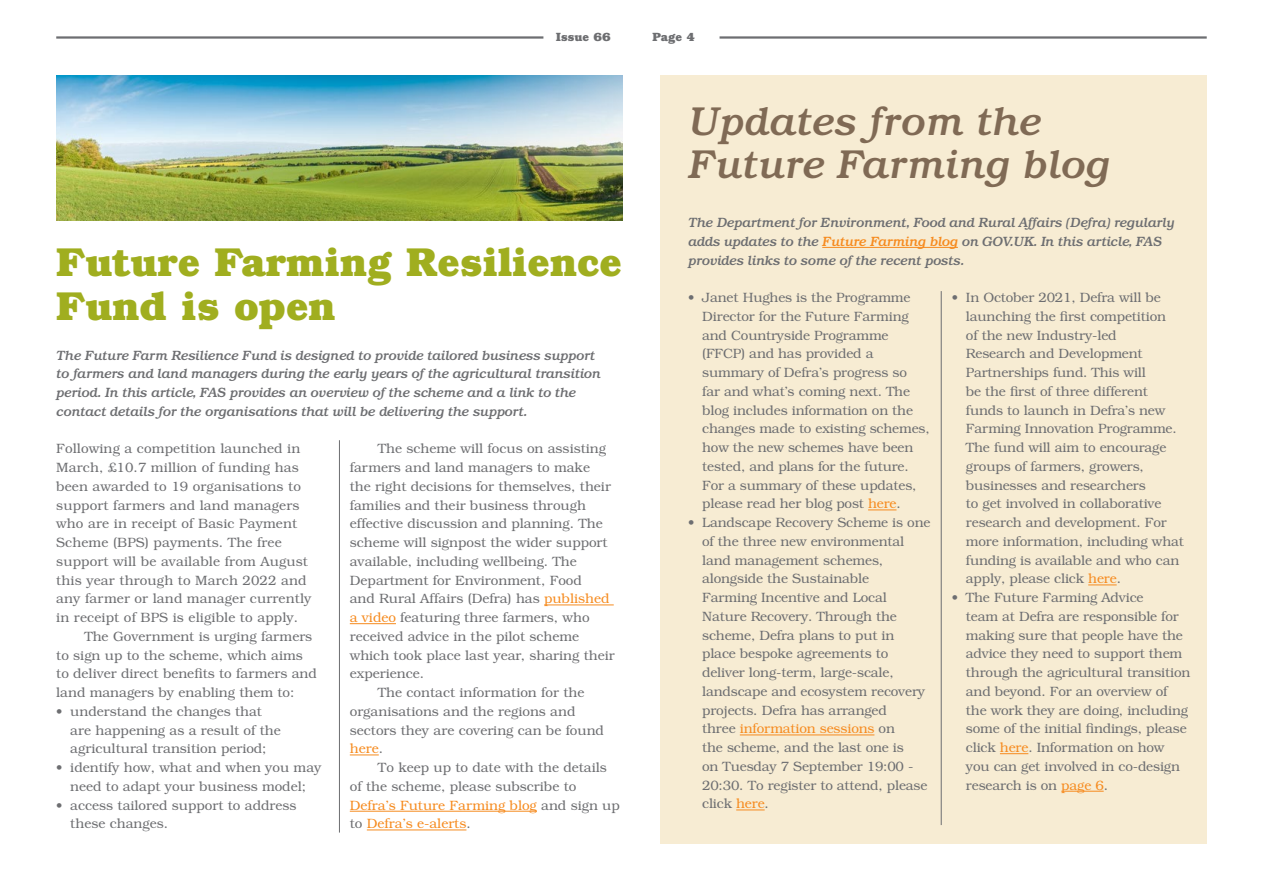
<style>
.page{position:relative;width:1263px;height:893px;background:#fff}
.page>*{position:absolute;margin:0;border:0;box-sizing:border-box;transform-origin:0 0}
.t1{font:700 40.5px/43.5px "Bookman Std";color:#a0ae1f}
.t2{font:italic 500 40.5px/43.5px "Bookman Std";color:#806a55}
.t3{font:300 13.5px/18.8px "Bookman Std";letter-spacing:-.01em;color:#6d6e71}
.t4{font:italic 500 13.5px/18.8px "Bookman Std";letter-spacing:-.02em;color:#6d6e71}
.t5{font:300 13.5px "Bookman Std";letter-spacing:.01em;color:#6d6e71}
.t6{font:300 13.5px "Bookman Std";color:#f68b1f}
.t7{font:700 12px "Bookman Std";color:#6d6e71}
.s1{color:#f68b1f}
.s2{color:#6d6e71}
</style>
<div class="page">
<hr style="left:56px;top:36px;width:487px;height:3px;background:#6d6e71">
<hr style="left:719px;top:36px;width:488px;height:3px;background:#6d6e71">
<div style="left:661px;top:75px;width:546px;height:769px;background:#f7ecd3"></div>
<img style="left:56px;top:75px;width:566px;height:146px">
<hr style="left:544px;top:605px;width:70px;height:1px;background:#f68b1f">
<hr style="left:350px;top:623px;width:46px;height:1px;background:#f68b1f">
<svg style="left:350px;top:755px;width:29px;height:1px"></svg>
<hr style="left:350px;top:811px;width:187px;height:1px;background:#f68b1f">
<hr style="left:367px;top:830px;width:99px;height:1px;background:#f68b1f">
<hr style="left:339px;top:440px;width:1px;height:393px;background:#6d6e71">
<hr style="left:822px;top:247px;width:136px;height:1px;background:#f68b1f">
<svg style="left:868px;top:510px;width:28px;height:1px"></svg>
<hr style="left:740px;top:735px;width:134px;height:1px;background:#f68b1f">
<svg style="left:736px;top:810px;width:29px;height:1px"></svg>
<svg style="left:1088px;top:585px;width:29px;height:1px"></svg>
<svg style="left:1000px;top:753px;width:28px;height:1px"></svg>
<hr style="left:1061px;top:791px;width:43px;height:1px;background:#f68b1f">
<hr style="left:941px;top:291px;width:1px;height:534px;background:#6d6e71">
<p class="t7" style="left:556px;top:29px;width:57px">Issue 66</p>
<p class="t7" style="left:653px;top:29px;width:44px">Page 4</p>
<h1 class="t1" style="left:56px;top:240px;width:567px">Future Farming Resilience<br>Fund is open</h1>
<p class="t4" style="left:56px;top:346px;width:546px">The Future Farm Resilience Fund is designed to provide tailored business support to farmers and land managers during the early years of the agricultural transition period. In this article, FAS provides an overview of the scheme and a link to the contact details for the organisations that will be delivering the support.</p>
<p class="t5" style="left:56px;top:441px;width:246px">Following a competition launched in</p>
<p class="t5" style="left:56px;top:460px;width:244px">March, £10.7 million of funding has</p>
<p class="t5" style="left:56px;top:479px;width:246px">been awarded to 19 organisations to</p>
<p class="t5" style="left:56px;top:497px;width:245px">support farmers and land managers</p>
<p class="t5" style="left:56px;top:516px;width:243px">who are in receipt of Basic Payment</p>
<p class="t5" style="left:56px;top:535px;width:227px">Scheme (BPS) payments. The free</p>
<p class="t5" style="left:56px;top:554px;width:253px">support will be available from August</p>
<p class="t5" style="left:56px;top:572px;width:252px">this year through to March 2022 and</p>
<p class="t5" style="left:56px;top:591px;width:257px">any farmer or land manager currently</p>
<p class="t5" style="left:56px;top:610px;width:244px">in receipt of BPS is eligible to apply.</p>
<p class="t3" style="left:84px;top:627px;width:229px">The Government is urging farmers</p>
<p class="t3" style="left:56px;top:646px;width:248px">to sign up to the scheme, which aims</p>
<p class="t3" style="left:56px;top:665px;width:262px">to deliver direct benefits to farmers and</p>
<p class="t3" style="left:56px;top:683px;width:240px">land managers by enabling them to:</p>
<p class="t3" style="left:70px;top:702px;width:212px;text-indent:-14px">• understand the changes that are happening as a result of the agricultural transition period;</p>
<p class="t3" style="left:56px;top:758px;width:267px;text-align:center">• identify how, what and when you may need to adapt your business model;</p>
<p class="t3" style="left:70px;top:796px;width:228px;text-indent:-14px">• access tailored support to address these changes.</p>
<p class="t3" style="left:378px;top:440px;width:230px">The scheme will focus on assisting</p>
<p class="t3" style="left:350px;top:458px;width:242px">farmers and land managers to make</p>
<p class="t3" style="left:350px;top:477px;width:263px">the right decisions for themselves, their</p>
<p class="t3" style="left:350px;top:496px;width:238px">families and their business through</p>
<p class="t3" style="left:350px;top:515px;width:254px">effective discussion and planning. The</p>
<p class="t3" style="left:350px;top:533px;width:259px">scheme will signpost the wider support</p>
<p class="t3" style="left:350px;top:552px;width:229px">available, including wellbeing. The</p>
<p class="t3" style="left:350px;top:571px;width:234px">Department for Environment, Food</p>
<p class="t3" style="left:350px;top:590px;width:261px">and Rural Affairs (Defra) has <span class="s1">published</span></p>
<p class="t3" style="left:350px;top:608px;width:241px"><span class="s1">a video</span> featuring three farmers, who</p>
<p class="t3" style="left:350px;top:627px;width:231px">received advice in the pilot scheme</p>
<p class="t3" style="left:350px;top:646px;width:266px">which took place last year, sharing their</p>
<p class="t3" style="left:350px;top:665px;width:76px">experience.</p>
<p class="t3" style="left:378px;top:683px;width:208px">The contact information for the</p>
<p class="t3" style="left:350px;top:702px;width:227px">organisations and the regions and</p>
<p class="t3" style="left:350px;top:721px;width:256px">sectors they are covering can be found</p>
<p class="t6" style="left:350px;top:741px;width:35px">here<span class="s2">.</span></p>
<p class="t3" style="left:378px;top:758px;width:230px">To keep up to date with the details</p>
<p class="t3" style="left:350px;top:777px;width:228px">of the scheme, please subscribe to</p>
<p class="t6" style="left:350px;top:797px;width:271px">Defra’s Future Farming blog <span class="s2">and sign up</span></p>
<p class="t6" style="left:350px;top:816px;width:122px"><span class="s2">to</span> Defra’s e-alerts<span class="s2">.</span></p>
<h1 class="t2" style="left:688px;top:99px;width:424px">Updates from the<br>Future Farming blog</h1>
<p class="t4" style="left:688px;top:213px;width:488px">The Department for Environment, Food and Rural Affairs (Defra) regularly adds updates to the <span class="s1">Future Farming blog</span> on GOV.UK. In this article, FAS provides links to some of the recent posts.</p>
<p class="t3" style="left:702px;top:288px;width:229px;text-indent:-14px">• Janet Hughes is the Programme<br>Director for the Future Farming and Countryside Programme (FFCP) and has provided a summary of Defra’s progress so<br>far and what’s coming next. The blog includes information on the changes made to existing schemes, how the new schemes have been tested, and plans for the future.<br>For a summary of these updates, please read her blog post <span class="s1">here</span>.</p>
<p class="t3" style="left:702px;top:513px;width:230px;text-indent:-14px">• Landscape Recovery Scheme is one of the three new environmental land management schemes, alongside the Sustainable<br>Farming Incentive and Local<br>Nature Recovery. Through the scheme, Defra plans to put in place bespoke agreements to deliver long-term, large-scale, landscape and ecosystem recovery projects. Defra has arranged<br>three <span class="s1">information sessions</span> on<br>the scheme, and the last one is<br>on Tuesday 7 September 19:00 -<br>20:30. To register to attend, please click <span class="s1">here</span>.</p>
<p class="t3" style="left:966px;top:288px;width:219px;text-indent:-14px">• In October 2021, Defra will be launching the first competition<br>of the new Industry-led<br>Research and Development<br>Partnerships fund. This will<br>be the first of three different funds to launch in Defra’s new<br>Farming Innovation Programme.<br>The fund will aim to encourage groups of farmers, growers, businesses and researchers<br>to get involved in collaborative research and development. For more information, including what funding is available and who can apply, please click <span class="s1">here</span>.</p>
<p class="t3" style="left:966px;top:588px;width:226px;text-indent:-14px">• The Future Farming Advice<br>team at Defra are responsible for making sure that people have the advice they need to support them through the agricultural transition and beyond. For an overview of the work they are doing, including some of the initial findings, please click <span class="s1">here</span>. Information on how you can get involved in co-design research is on <span class="s1">page 6</span>.</p>
</div>
